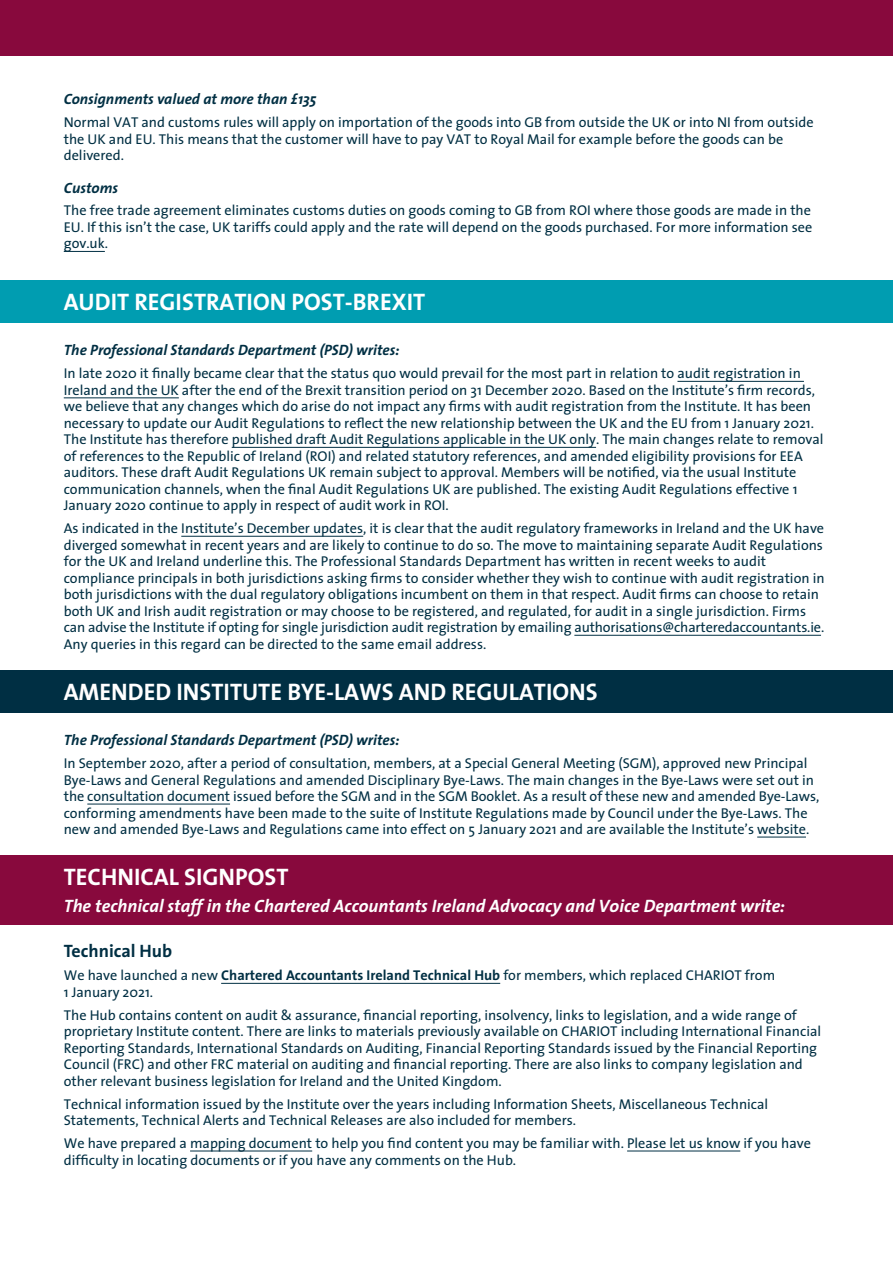
<style>
.page{position:relative;width:893px;height:1263px;background:#fff}
.page>*{position:absolute;margin:0;border:0;box-sizing:border-box;transform-origin:0 0}
.t1{font:700 24px "The Sans";color:#fff}
.t2{font:italic 700 18px "The Sans";color:#fff}
.t3{font:700 18px "The Sans";color:#002f43}
.t4{font:italic 700 15px "The Sans";color:#002f43}
.t5{font:14.25px/16.5px "The Sans";color:#002f43}
.s1{font-weight:700}
</style>
<div class="page">
<div style="left:0;top:0;width:893px;height:55px;background:#88093d"></div>
<hr style="left:64px;top:251px;width:41px;height:1px;background:#002f43">
<hr style="left:677px;top:381px;width:127px;height:1px;background:#002f43">
<hr style="left:64px;top:398px;width:115px;height:1px;background:#002f43">
<hr style="left:232px;top:447px;width:364px;height:1px;background:#002f43">
<hr style="left:181px;top:536px;width:182px;height:1px;background:#002f43">
<hr style="left:574px;top:635px;width:247px;height:1px;background:#002f43">
<hr style="left:87px;top:804px;width:143px;height:1px;background:#002f43">
<hr style="left:757px;top:837px;width:49px;height:1px;background:#002f43">
<hr style="left:221px;top:983px;width:279px;height:1px;background:#002f43">
<hr style="left:190px;top:1151px;width:122px;height:1px;background:#002f43">
<hr style="left:627px;top:1151px;width:113px;height:1px;background:#002f43">
<div style="left:0;top:280px;width:893px;height:43px;background:#009db1"></div>
<div style="left:0;top:670px;width:893px;height:42px;background:#002f43"></div>
<div style="left:0;top:855px;width:893px;height:70px;background:#88093d"></div>
<p class="t4" style="left:64px;top:87px;width:254px">Consignments valued at more than £135</p>
<p class="t5" style="left:64px;top:114px;width:751px">Normal VAT and customs rules will apply on importation of the goods into GB from outside the UK or into NI from outside the UK and EU. This means that the customer will have to pay VAT to Royal Mail for example before the goods can be delivered.</p>
<p class="t4" style="left:64px;top:175px;width:56px">Customs</p>
<p class="t5" style="left:64px;top:202px;width:750px;text-align:justify">The free trade agreement eliminates customs duties on goods coming to GB from ROI where those goods are made in the EU. If this isn’t the case, UK tariffs could apply and the rate will depend on the goods purchased. For more information see gov.uk.</p>
<h1 class="t1" style="left:64px;top:282px;width:363px">AUDIT REGISTRATION POST-BREXIT</h1>
<p class="t4" style="left:64px;top:338px;width:337px">The Professional Standards Department (PSD) writes:</p>
<p class="t5" style="left:64px;top:365px;width:761px">In late 2020 it finally became clear that the status quo would prevail for the most part in relation to audit registration in Ireland and the UK after the end of the Brexit transition period on 31 December 2020. Based on the Institute’s firm records, we believe that any changes which do arise do not impact any firms with audit registration from the Institute. It has been necessary to update our Audit Regulations to reflect the new relationship between the UK and the EU from 1 January 2021.<br>The Institute has therefore published draft Audit Regulations applicable in the UK only. The main changes relate to removal of references to the Republic of Ireland (ROI) and related statutory references, and amended eligibility provisions for EEA auditors. These draft Audit Regulations UK remain subject to approval. Members will be notified, via the usual Institute communication channels, when the final Audit Regulations UK are published. The existing Audit Regulations effective 1<br>January 2020 continue to apply in respect of audit work in ROI.</p>
<p class="t5" style="left:64px;top:520px;width:762px">As indicated in the Institute’s December updates, it is clear that the audit regulatory frameworks in Ireland and the UK have diverged somewhat in recent years and are likely to continue to do so. The move to maintaining separate Audit Regulations for the UK and Ireland underline this. The Professional Standards Department has written in recent weeks to audit compliance principals in both jurisdictions asking firms to consider whether they wish to continue with audit registration in both jurisdictions with the dual regulatory obligations incumbent on them in that respect. Audit firms can choose to retain both UK and Irish audit registration or may choose to be registered, and regulated, for audit in a single jurisdiction. Firms can advise the Institute if opting for single jurisdiction audit registration by emailing authorisations@charteredaccountants.ie.<br>Any queries in this regard can be directed to the same email address.</p>
<h1 class="t1" style="left:64px;top:671px;width:535px">AMENDED INSTITUTE BYE-LAWS AND REGULATIONS</h1>
<p class="t4" style="left:64px;top:727px;width:337px">The Professional Standards Department (PSD) writes:</p>
<p class="t5" style="left:64px;top:754px;width:757px">In September 2020, after a period of consultation, members, at a Special General Meeting (SGM), approved new Principal Bye-Laws and General Regulations and amended Disciplinary Bye-Laws. The main changes in the Bye-Laws were set out in the consultation document issued before the SGM and in the SGM Booklet. As a result of these new and amended Bye-Laws, conforming amendments have been made to the suite of Institute Regulations made by Council under the Bye-Laws. The new and amended Bye-Laws and Regulations came into effect on 5 January 2021 and are available the Institute’s website.</p>
<h1 class="t1" style="left:64px;top:857px;width:226px">TECHNICAL SIGNPOST</h1>
<p class="t2" style="left:64px;top:891px;width:723px">The technical staff in the Chartered Accountants Ireland Advocacy and Voice Department write:</p>
<p class="t3" style="left:64px;top:936px;width:110px">Technical Hub</p>
<p class="t5" style="left:64px;top:967px;width:713px">We have launched a new <span class="s1">Chartered Accountants Ireland Technical Hub</span> for members, which replaced CHARIOT from<br>1 January 2021.</p>
<p class="t5" style="left:64px;top:1006px;width:759px">The Hub contains content on audit &amp; assurance, financial reporting, insolvency, links to legislation, and a wide range of proprietary Institute content. There are links to materials previously available on CHARIOT including International Financial Reporting Standards, International Standards on Auditing, Financial Reporting Standards issued by the Financial Reporting Council (FRC) and other FRC material on auditing and financial reporting. There are also links to company legislation and other relevant business legislation for Ireland and the United Kingdom.</p>
<p class="t5" style="left:64px;top:1095px;width:706px">Technical information issued by the Institute over the years including Information Sheets, Miscellaneous Technical<br>Statements, Technical Alerts and Technical Releases are also included for members.</p>
<p class="t5" style="left:64px;top:1134px;width:749px">We have prepared a mapping document to help you find content you may be familiar with. Please let us know if you have difficulty in locating documents or if you have any comments on the Hub.</p>
</div>
